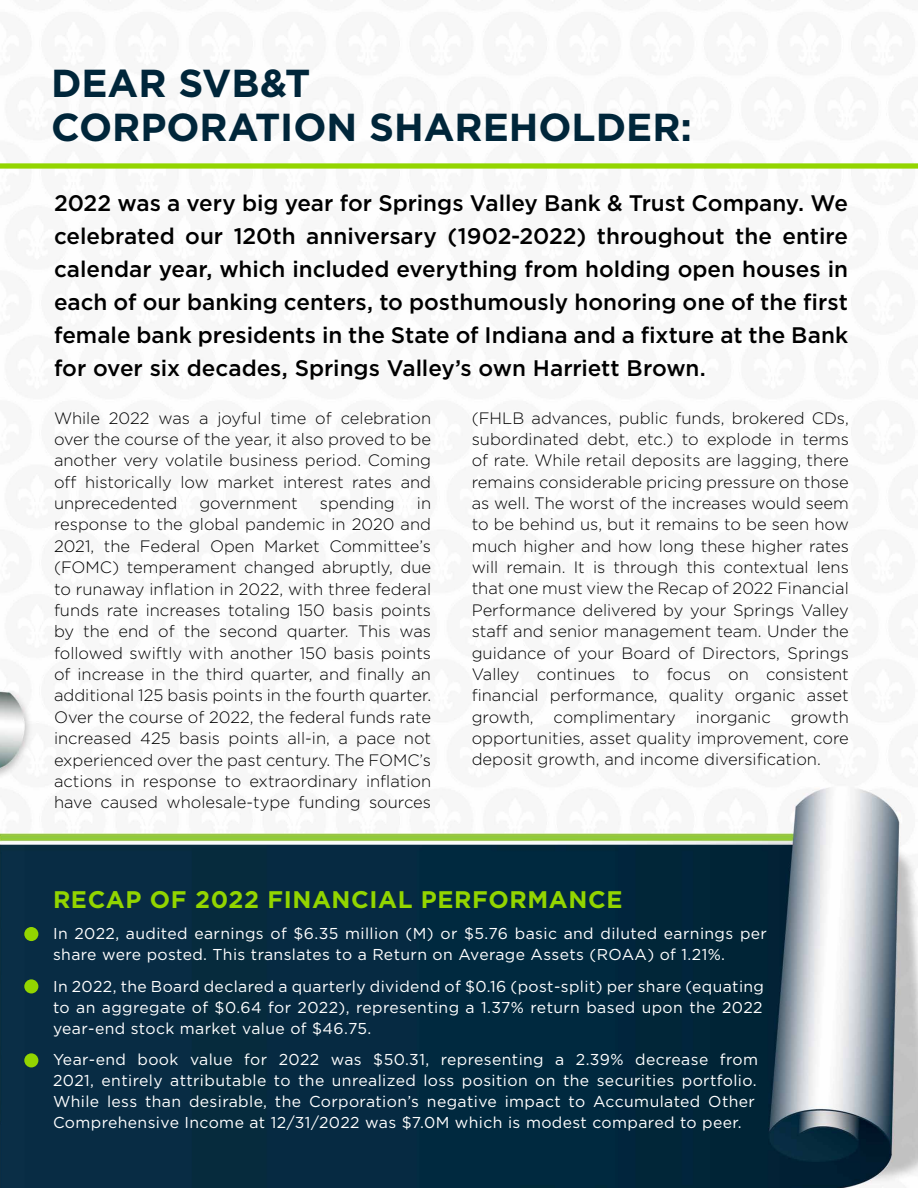
<style>
.page{position:relative;width:918px;height:1188px;background:#fff}
.page>*{position:absolute;margin:0;border:0;box-sizing:border-box;transform-origin:0 0}
.t1{font:700 39px/43.5px "Gotham";color:#00263a}
.t2{font:700 24px "Gotham";letter-spacing:.025em;color:#93d500}
.t3{font:500 22.5px/33px "Gotham";color:#000;text-align:justify}
.t4{font:300 16.5px/21.3px "Gotham";color:#000;text-align:justify}
.t5{font:15.75px/21px "Gotham";letter-spacing:.025em;color:#fff}
</style>
<div class="page">
<img style="left:0;top:0;width:918px;height:1188px">
<div style="left:0;top:163px;width:918px;height:6px;background:#93d500"></div>
<div style="left:24px;top:927px;width:14px;height:14px;background:#93d500;border-radius:50%"></div>
<div style="left:24px;top:979px;width:14px;height:14px;background:#93d500;border-radius:50%"></div>
<div style="left:24px;top:1053px;width:14px;height:14px;background:#93d500;border-radius:50%"></div>
<h1 class="t1" style="left:51px;top:62px;width:643px">DEAR SVB&amp;T<br>CORPORATION SHAREHOLDER:</h1>
<p class="t3" style="left:54px;top:186px;width:796px">2022 was a very big year for Springs Valley Bank &amp; Trust Company. We celebrated our 120th anniversary (1902-2022) throughout the entire calendar year, which included everything from holding open houses in each of our banking centers, to posthumously honoring one of the first female bank presidents in the State of Indiana and a fixture at the Bank for over six decades, Springs Valley’s own Harriett Brown.</p>
<p class="t4" style="left:54px;top:407px;width:379px">While 2022 was a joyful time of celebration over the course of the year, it also proved to be another very volatile business period. Coming off historically low market interest rates and unprecedented</p>
<p class="t4" style="left:199px;top:492px;width:100px">government</p>
<p class="t4" style="left:320px;top:492px;width:76px">spending</p>
<p class="t4" style="left:54px;top:492px;width:379px;text-indent:363px">in response to the global pandemic in 2020 and 2021, the Federal Open Market Committee’s (FOMC) temperament changed abruptly, due to runaway inflation in 2022, with three federal funds rate increases totaling 150 basis points by the end of the second quarter. This was followed swiftly with another 150 basis points of increase in the third quarter, and finally an additional 125 basis points in the fourth quarter.<br>Over the course of 2022, the federal funds rate increased 425 basis points all-in, a pace not experienced over the past century. The FOMC’s actions in response to extraordinary inflation have caused wholesale-type funding sources</p>
<p class="t4" style="left:472px;top:407px;width:379px">(FHLB advances, public funds, brokered CDs, subordinated debt, etc.) to explode in terms of rate. While retail deposits are lagging, there remains considerable pricing pressure on those as well. The worst of the increases would seem to be behind us, but it remains to be seen how much higher and how long these higher rates will remain. It is through this contextual lens that one must view the Recap of 2022 Financial Performance delivered by your Springs Valley staff and senior management team. Under the guidance of your Board of Directors, Springs Valley continues to focus on consistent financial performance, quality organic asset growth, complimentary inorganic growth opportunities, asset quality improvement, core deposit growth, and income diversification.</p>
<h2 class="t2" style="left:53px;top:883px;width:571px">RECAP OF 2022 FINANCIAL PERFORMANCE</h2>
<p class="t5" style="left:53px;top:923px;width:715px">In 2022, audited earnings of $6.35 million (M) or $5.76 basic and diluted earnings per share were posted. This translates to a Return on Average Assets (ROAA) of 1.21%.</p>
<p class="t5" style="left:53px;top:975px;width:713px;text-align:justify">In 2022, the Board declared a quarterly dividend of $0.16 (post-split) per share (equating to an aggregate of $0.64 for 2022), representing a 1.37% return based upon the 2022 year-end stock market value of $46.75.</p>
<p class="t5" style="left:53px;top:1049px;width:706px">Year-end book value for 2022 was $50.31, representing a 2.39% decrease from 2021, entirely attributable to the unrealized loss position on the securities portfolio.<br>While less than desirable, the Corporation’s negative impact to Accumulated Other Comprehensive Income at 12/31/2022 was $7.0M which is modest compared to peer.</p>
</div>
